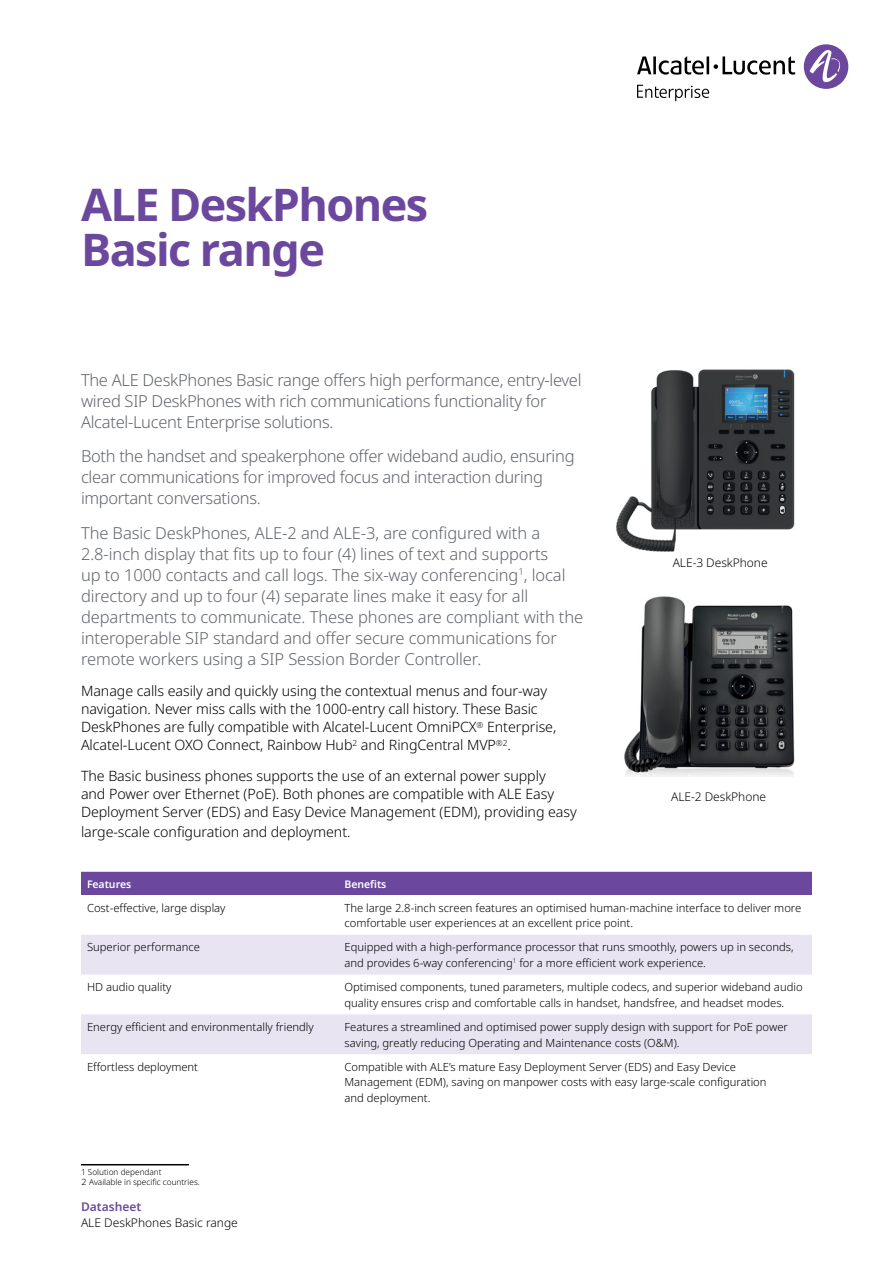
<style>
.page{position:relative;width:893px;height:1263px;background:#fff}
.page>*{position:absolute;margin:0;border:0;box-sizing:border-box;transform-origin:0 0}
.t1{font:700 45px/45px "Noto Sans";letter-spacing:-.035em;color:#6b489d}
.t2{font:300 16.5px/21px "Noto Sans";letter-spacing:-.005em;color:#5f636a}
.t3{font:300 14.25px/18px "Noto Sans";letter-spacing:-.005em;color:#000}
.t4{font:300 12px "Noto Sans";letter-spacing:-.005em;color:#000}
.t5{font:600 12px "Noto Sans";color:#6b489d}
.t6{font:300 11.25px/15.8px "Noto Sans";color:#000}
.t7{font:600 10.5px "Noto Sans";letter-spacing:-.005em;color:#fff}
.t8{font:300 8.25px/9.9px "Noto Sans";color:#000}
.s1{font-family:"Clan OT";font-weight:400}
</style>
<div class="page">
<div style="left:804px;top:44px;width:44px;height:45px;background:#6b489d;border-radius:50%"></div>
<svg style="left:809px;top:50px;width:34px;height:33px"></svg>
<svg style="left:637px;top:56px;width:158px;height:19px"></svg>
<svg style="left:637px;top:85px;width:72px;height:16px"></svg>
<div style="left:81px;top:872px;width:731px;height:23px;background:#6b489d"></div>
<svg style="left:81px;top:935px;width:731px;height:119px;fill:#e8e4f2"></svg>
<hr style="left:81px;top:1164px;width:108px;height:1px;background:#000">
<img style="left:616px;top:369px;width:179px;height:183px">
<img style="left:624px;top:596px;width:171px;height:180px">
<h1 class="t1" style="left:81px;top:184px;width:349px">ALE DeskPhones<br>Basic range</h1>
<h2 class="t2" style="left:81px;top:370px;width:502px">The ALE DeskPhones Basic range offers high performance, entry-level wired SIP DeskPhones with rich communications functionality for<br>Alcatel-Lucent Enterprise solutions.</h2>
<h2 class="t2" style="left:81px;top:446px;width:495px">Both the handset and speakerphone offer wideband audio, ensuring clear communications for improved focus and interaction during important conversations.</h2>
<p class="t2" style="left:81px;top:523px;width:504px">The Basic DeskPhones, ALE-2 and ALE-3, are configured with a 2.8-inch display that fits up to four (4) lines of text and supports<br>up to 1000 contacts and call logs. The six-way conferencing<sup>1</sup>, local directory and up to four (4) separate lines make it easy for all departments to communicate. These phones are compliant with the interoperable SIP standard and offer secure communications for remote workers using a SIP Session Border Controller.</p>
<p class="t3" style="left:81px;top:682px;width:477px">Manage calls easily and quickly using the contextual menus and four-way navigation. Never miss calls with the 1000-entry call history. These Basic DeskPhones are fully compatible with Alcatel-Lucent OmniPCX<sup>®</sup> Enterprise, Alcatel-Lucent OXO Connect, Rainbow Hub<sup>2</sup> and RingCentral MVP<sup>®2</sup>.</p>
<p class="t3" style="left:81px;top:767px;width:497px">The Basic business phones supports the use of an external power supply<br>and Power over Ethernet (PoE). Both phones are compatible with ALE Easy<br>Deployment Server (EDS) and Easy Device Management (EDM), providing easy</p>
<p class="t3" style="left:81px;top:823px;width:271px">large-scale configuration and deployment.</p>
<p class="t4" style="left:673px;top:554px;width:96px">ALE-3 DeskPhone</p>
<p class="t4" style="left:671px;top:789px;width:96px">ALE-2 DeskPhone</p>
<p class="t7" style="left:87px;top:876px;width:46px">Features</p>
<p class="t7" style="left:344px;top:876px;width:43px">Benefits</p>
<p class="t6" style="left:87px;top:900px;width:140px">Cost-effective, large display</p>
<p class="t6" style="left:344px;top:900px;width:458px">The large 2.8-inch screen features an optimised human-machine interface to deliver more comfortable user experiences at an excellent price point.</p>
<p class="t6" style="left:87px;top:940px;width:115px">Superior performance</p>
<p class="t6" style="left:344px;top:940px;width:451px">Equipped with a high-performance processor that runs smoothly, powers up in seconds, and provides 6-way conferencing<sup>1</sup> for a more efficient work experience.</p>
<p class="t6" style="left:87px;top:979px;width:86px">HD audio quality</p>
<p class="t6" style="left:344px;top:979px;width:460px">Optimised components, tuned parameters, multiple codecs, and superior wideband audio quality ensures crisp and comfortable calls in handset, handsfree, and headset modes.</p>
<p class="t6" style="left:87px;top:1019px;width:228px">Energy efficient and environmentally friendly</p>
<p class="t6" style="left:344px;top:1019px;width:445px">Features a streamlined and optimised power supply design with support for PoE power saving, greatly reducing Operating and Maintenance costs (O&amp;M).</p>
<p class="t6" style="left:87px;top:1059px;width:113px">Effortless deployment</p>
<p class="t6" style="left:344px;top:1059px;width:424px">Compatible with ALE’s mature Easy Deployment Server (EDS) and Easy Device<br>Management (EDM), saving on manpower costs with easy large-scale configuration and deployment.</p>
<p class="t8" style="left:81px;top:1167px;width:120px">1 Solution dependant<br><span class="s1">2</span> Available in specific countries.</p>
<p class="t5" style="left:81px;top:1198px;width:62px">Datasheet</p>
<p class="t4" style="left:81px;top:1214px;width:158px">ALE DeskPhones Basic range</p>
</div>
